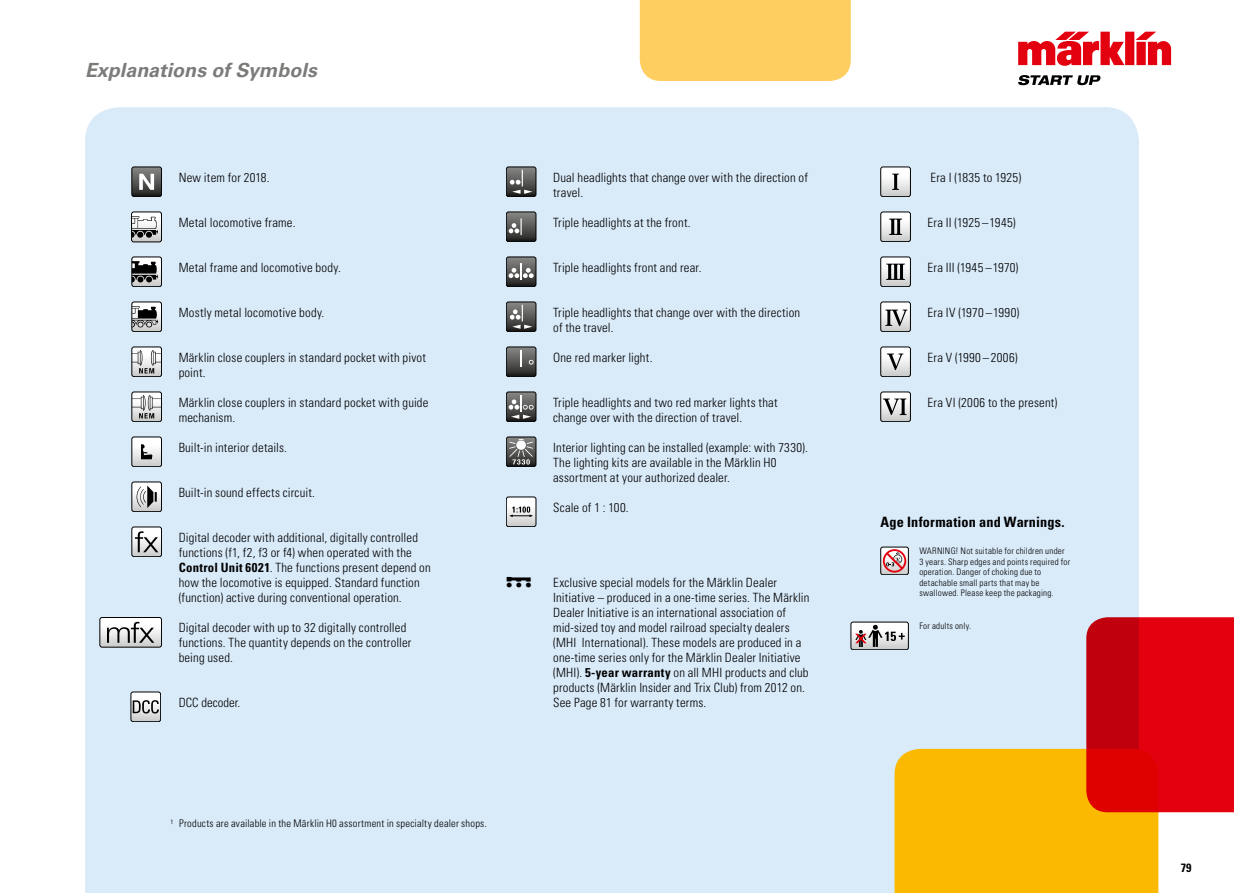
<style>
.page{position:relative;width:1234px;height:893px;background:#fff}
.page>*{position:absolute;margin:0;border:0;box-sizing:border-box;transform-origin:0 0}
.t1{font:30px "Maerklin Piktos";color:#000}
.t2{font:italic 700 19.5px "Univers LT Std";letter-spacing:.005em;color:#7b7b7a}
.t3{font:700 condensed 14.25px "Univers LT Std";letter-spacing:.01em;color:#000}
.t4{font:300 condensed 12.75px/15px "Univers LT Std";letter-spacing:.015em;color:#000}
.t5{font:700 condensed 12px "Univers LT Std";color:#000}
.t6{font:300 condensed 10.5px "Univers LT Std";letter-spacing:.02em;color:#000}
.t7{font:300 condensed 9px/10.5px "Univers LT Std";letter-spacing:.025em;color:#000}
.s1{font-weight:700}
</style>
<div class="page">
<svg style="left:1018px;top:75px;width:82px;height:10px"></svg>
<svg style="left:1018px;top:32px;width:152px;height:34px"></svg>
<div style="left:85px;top:107px;width:1053px;height:786px;background:#d9eaf9"></div>
<div style="left:639px;top:0;width:211px;height:81px;background:#fece60"></div>
<svg style="left:880px;top:547px;width:28px;height:28px"></svg>
<svg style="left:850px;top:617px;width:383px;height:276px;background:#e59c69"></svg>
<div style="left:132px;top:167px;width:30px;height:30px;border:1px solid #000;border-radius:2px"></div>
<svg style="left:132px;top:167px;width:29px;height:30px"></svg>
<div style="left:131px;top:212px;width:31px;height:30px;border:1px solid #000;border-radius:2px"></div>
<svg style="left:131px;top:212px;width:30px;height:30px"></svg>
<div style="left:132px;top:257px;width:30px;height:30px;border:1px solid #000;border-radius:2px"></div>
<svg style="left:132px;top:257px;width:29px;height:30px"></svg>
<div style="left:132px;top:302px;width:30px;height:30px;border:1px solid #000;border-radius:2px"></div>
<svg style="left:132px;top:302px;width:29px;height:30px"></svg>
<div style="left:132px;top:347px;width:30px;height:30px;border:1px solid #000;border-radius:2px"></div>
<svg style="left:132px;top:347px;width:29px;height:30px"></svg>
<div style="left:132px;top:392px;width:30px;height:30px;border:1px solid #000;border-radius:2px"></div>
<svg style="left:132px;top:392px;width:29px;height:30px"></svg>
<div style="left:132px;top:437px;width:30px;height:30px;border:1px solid #000;border-radius:2px"></div>
<svg style="left:132px;top:437px;width:29px;height:30px"></svg>
<div style="left:132px;top:482px;width:30px;height:30px;border:1px solid #000;border-radius:2px"></div>
<svg style="left:132px;top:482px;width:29px;height:30px"></svg>
<div style="left:132px;top:527px;width:30px;height:30px;border:1px solid #000;border-radius:2px"></div>
<svg style="left:132px;top:527px;width:29px;height:30px"></svg>
<div style="left:100px;top:617px;width:62px;height:30px;border:1px solid #000;border-radius:2px"></div>
<svg style="left:100px;top:617px;width:61px;height:30px"></svg>
<svg style="left:880px;top:167px;width:30px;height:30px"></svg>
<svg style="left:880px;top:212px;width:30px;height:30px"></svg>
<svg style="left:880px;top:257px;width:30px;height:30px"></svg>
<svg style="left:880px;top:302px;width:30px;height:30px"></svg>
<svg style="left:880px;top:347px;width:30px;height:30px"></svg>
<svg style="left:880px;top:392px;width:30px;height:30px"></svg>
<svg style="left:506px;top:167px;width:30px;height:30px"></svg>
<svg style="left:506px;top:212px;width:30px;height:30px"></svg>
<svg style="left:506px;top:257px;width:30px;height:30px"></svg>
<svg style="left:506px;top:302px;width:30px;height:30px"></svg>
<svg style="left:506px;top:347px;width:30px;height:30px"></svg>
<svg style="left:506px;top:392px;width:30px;height:30px"></svg>
<svg style="left:506px;top:437px;width:30px;height:30px"></svg>
<svg style="left:506px;top:497px;width:30px;height:30px"></svg>
<svg style="left:131px;top:692px;width:30px;height:30px"></svg>
<h2 class="t2" style="left:85px;top:58px;width:233px">Explanations of Symbols</h2>
<p class="t4" style="left:179px;top:170px;width:92px">New item for 2018.</p>
<p class="t4" style="left:179px;top:215px;width:118px">Metal locomotive frame.</p>
<p class="t4" style="left:179px;top:260px;width:164px">Metal frame and locomotive body.</p>
<p class="t4" style="left:179px;top:305px;width:147px">Mostly metal locomotive body.</p>
<p class="t4" style="left:179px;top:350px;width:249px">Märklin close couplers in standard pocket with pivot point.</p>
<p class="t4" style="left:179px;top:395px;width:251px">Märklin close couplers in standard pocket with guide mechanism.</p>
<p class="t4" style="left:179px;top:440px;width:110px">Built-in interior details.</p>
<p class="t4" style="left:179px;top:485px;width:138px">Built-in sound effects circuit.</p>
<p class="t4" style="left:179px;top:530px;width:253px">Digital decoder with additional, digitally controlled functions (f1, f2, f3 or f4) when operated with the <span class="s1">Control Unit 6021</span>. The functions present depend on how the locomotive is equipped. Standard function (function) active during conventional operation.</p>
<p class="t4" style="left:179px;top:620px;width:234px">Digital decoder with up to 32 digitally controlled functions. The quantity depends on the controller being used.</p>
<p class="t4" style="left:179px;top:695px;width:63px">DCC decoder.</p>
<p class="t4" style="left:553px;top:170px;width:256px">Dual headlights that change over with the direction of travel.</p>
<p class="t4" style="left:553px;top:215px;width:139px">Triple headlights at the front.</p>
<p class="t4" style="left:553px;top:260px;width:150px">Triple headlights front and rear.</p>
<p class="t4" style="left:553px;top:305px;width:248px">Triple headlights that change over with the direction of the travel.</p>
<p class="t4" style="left:553px;top:350px;width:101px">One red marker light.</p>
<p class="t4" style="left:553px;top:395px;width:226px">Triple headlights and two red marker lights that change over with the direction of travel.</p>
<p class="t4" style="left:553px;top:440px;width:256px">Interior lighting can be installed (example: with 7330).<br>The lighting kits are available in the Märklin H0 assortment at your authorized dealer.</p>
<p class="t4" style="left:553px;top:500px;width:77px">Scale of 1 : 100.</p>
<h1 class="t1" style="left:507px;top:566px;width:30px">!</h1>
<p class="t4" style="left:553px;top:575px;width:258px">Exclusive special models for the Märklin Dealer Initiative – produced in a one-time series. The Märklin Dealer Initiative is an international association of mid-sized toy and model railroad specialty dealers (MHI International). These models are produced in a one-time series only for the Märklin Dealer Initiative (MHI). <span class="s1">5-year warranty</span> on all MHI products and club products (Märklin Insider and Trix Club) from 2012 on.<br>See Page 81 for warranty terms.</p>
<p class="t6" style="left:170px;top:817px;width:318px">¹ Products are available in the Märklin H0 assortment in specialty dealer shops.</p>
<p class="t4" style="left:930px;top:170px;width:92px">Era I (1835 to 1925)</p>
<p class="t4" style="left:927px;top:215px;width:90px">Era II (1925 –1945)</p>
<p class="t4" style="left:927px;top:260px;width:92px">Era III (1945 –1970)</p>
<p class="t4" style="left:927px;top:305px;width:93px">Era IV (1970 –1990)</p>
<p class="t4" style="left:927px;top:350px;width:91px">Era V (1990 –2006)</p>
<p class="t4" style="left:927px;top:395px;width:131px">Era VI (2006 to the present)</p>
<p class="t3" style="left:880px;top:513px;width:185px">Age Information and Warnings.</p>
<p class="t7" style="left:919px;top:546px;width:152px">WARNING! Not suitable for children under 3 years. Sharp edges and points required for operation. Danger of choking due to detachable small parts that may be swallowed. Please keep the packaging.</p>
<p class="t7" style="left:919px;top:621px;width:53px">For adults only.</p>
<p class="t5" style="left:1180px;top:860px;width:12px">79</p>
</div>
